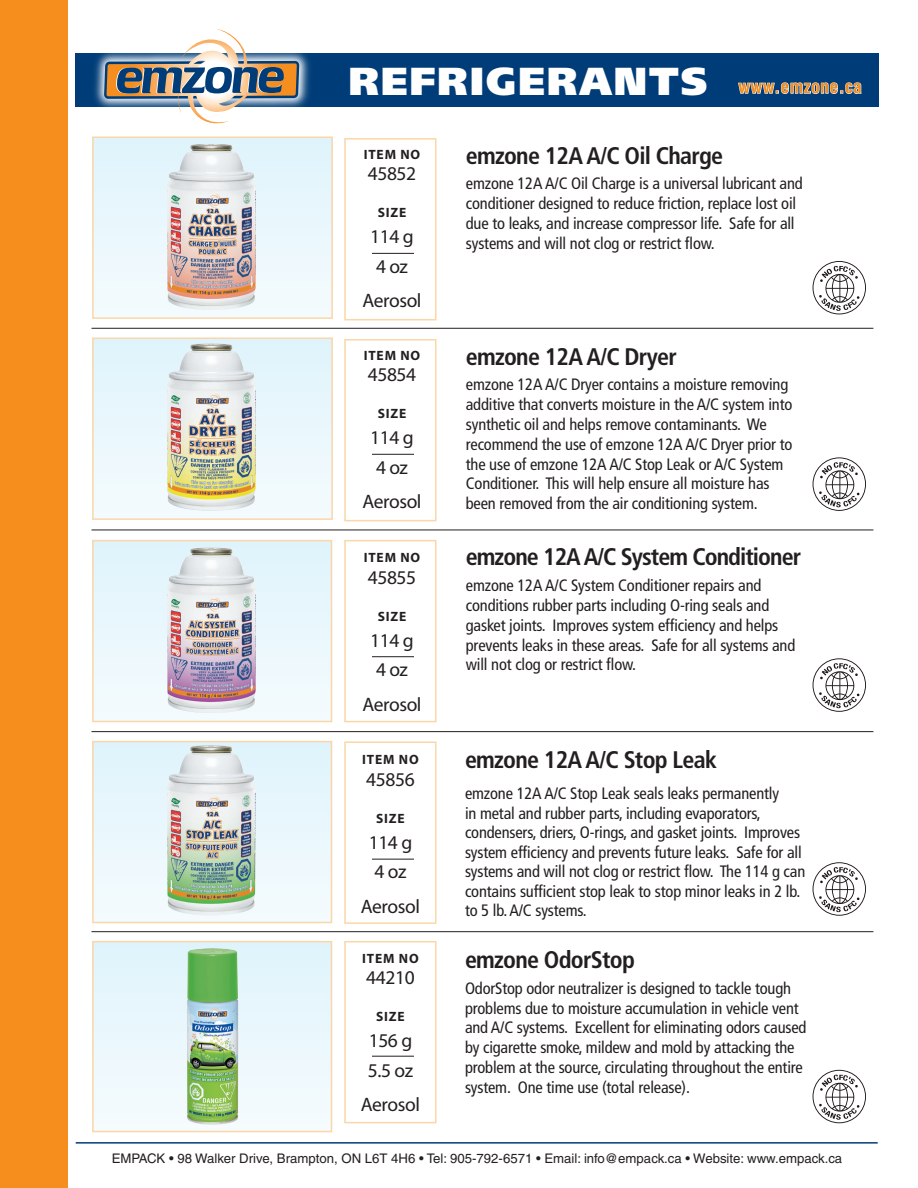
<style>
.page{position:relative;width:918px;height:1188px;background:#fff}
.page>*{position:absolute;margin:0;border:0;box-sizing:border-box;transform-origin:0 0}
.t1{font:700 condensed 24px "Frutiger LT Std";letter-spacing:-.03em;color:#231f20}
.t2{font:19.5px "Myriad";letter-spacing:-.02em;color:#231f20}
.t3{font:700 condensed 17.7px "Helvetica";letter-spacing:.02em;color:#f68e1e}
.t4{font:condensed 16.5px/19.8px "Frutiger LT Std";letter-spacing:-.01em;color:#231f20}
.t5{font:700 13.5px "Myriad";letter-spacing:.06em;color:#231f20}
.t6{font:13.2px "Helvetica";color:#231f20}
.s1{font-family:"Frutiger LT Std";font-weight:900;font-stretch:normal;font-size:39px;color:#fff}
</style>
<div class="page">
<div style="left:93px;top:137px;width:239px;height:181px;background:#eaf7fd"></div>
<div style="left:92px;top:136px;width:241px;height:183px;border:2px solid #fbd7a7"></div>
<div style="left:93px;top:338px;width:239px;height:181px;background:#eaf7fd"></div>
<div style="left:92px;top:338px;width:241px;height:182px;border:2px solid #fbd7a7"></div>
<div style="left:93px;top:541px;width:239px;height:180px;background:#eaf7fd"></div>
<div style="left:92px;top:540px;width:240px;height:182px;border:2px solid #fbd7a7"></div>
<div style="left:93px;top:742px;width:239px;height:180px;background:#eaf7fd"></div>
<div style="left:92px;top:741px;width:240px;height:182px;border:2px solid #fbd7a7"></div>
<div style="left:93px;top:942px;width:239px;height:190px;background:#eaf7fd"></div>
<div style="left:92px;top:941px;width:240px;height:191px;border:2px solid #fbd7a7"></div>
<div style="left:76px;top:53px;width:803px;height:54px;background:#003d78"></div>
<svg style="left:738px;top:82px;width:124px;height:12px"></svg>
<div style="left:0;top:0;width:68px;height:1188px;background:#f68e1e"></div>
<img style="left:92px;top:53px;width:228px;height:99px">
<svg style="left:103px;top:29px;width:197px;height:96px"></svg>
<hr style="left:76px;top:1142px;width:802px;height:2px;background:#003d78">
<img style="left:167px;top:745px;width:89px;height:170px">
<img style="left:167px;top:547px;width:89px;height:166px">
<img style="left:167px;top:344px;width:89px;height:167px">
<img style="left:167px;top:144px;width:89px;height:166px">
<hr style="left:92px;top:328px;width:781px;height:1px;background:#231f20">
<hr style="left:92px;top:530px;width:781px;height:1px;background:#231f20">
<hr style="left:92px;top:731px;width:781px;height:1px;background:#231f20">
<hr style="left:92px;top:931px;width:781px;height:1px;background:#231f20">
<div style="left:344px;top:540px;width:92px;height:182px;border:2px solid #fbd7a7"></div>
<div style="left:344px;top:741px;width:92px;height:183px;border:2px solid #fbd7a7"></div>
<div style="left:344px;top:339px;width:92px;height:182px;border:2px solid #fbd7a7"></div>
<div style="left:344px;top:138px;width:92px;height:182px;border:2px solid #fbd7a7"></div>
<svg style="left:813px;top:658px;width:53px;height:54px"></svg>
<svg style="left:813px;top:457px;width:53px;height:54px"></svg>
<svg style="left:813px;top:261px;width:53px;height:53px"></svg>
<hr style="left:372px;top:656px;width:42px;height:1px;background:#231f20">
<hr style="left:372px;top:859px;width:42px;height:1px;background:#231f20">
<hr style="left:372px;top:1056px;width:42px;height:1px;background:#231f20">
<hr style="left:372px;top:454px;width:42px;height:1px;background:#231f20">
<hr style="left:372px;top:253px;width:42px;height:1px;background:#231f20">
<div style="left:344px;top:941px;width:92px;height:182px;border:2px solid #fbd7a7"></div>
<svg style="left:813px;top:862px;width:53px;height:54px"></svg>
<svg style="left:813px;top:1070px;width:53px;height:53px"></svg>
<img style="left:187px;top:948px;width:51px;height:177px">
<p class="t3" style="left:349px;top:76px;width:515px"><span class="s1">REFRIGERANTS</span> www.emzone.ca</p>
<p class="t5" style="left:364px;top:147px;width:58px">ITEM NO</p>
<p class="t2" style="left:368px;top:164px;width:50px">45852</p>
<p class="t5" style="left:378px;top:206px;width:30px">SIZE</p>
<p class="t2" style="left:370px;top:227px;width:45px">114 g</p>
<p class="t2" style="left:376px;top:256px;width:33px">4 oz</p>
<p class="t2" style="left:362px;top:291px;width:61px">Aerosol</p>
<p class="t5" style="left:364px;top:348px;width:58px">ITEM NO</p>
<p class="t2" style="left:368px;top:365px;width:50px">45854</p>
<p class="t5" style="left:378px;top:407px;width:30px">SIZE</p>
<p class="t2" style="left:370px;top:428px;width:45px">114 g</p>
<p class="t2" style="left:376px;top:457px;width:33px">4 oz</p>
<p class="t2" style="left:362px;top:492px;width:61px">Aerosol</p>
<p class="t5" style="left:364px;top:551px;width:58px">ITEM NO</p>
<p class="t2" style="left:368px;top:568px;width:50px">45855</p>
<p class="t5" style="left:378px;top:609px;width:30px">SIZE</p>
<p class="t2" style="left:370px;top:631px;width:45px">114 g</p>
<p class="t2" style="left:376px;top:660px;width:33px">4 oz</p>
<p class="t2" style="left:362px;top:694px;width:61px">Aerosol</p>
<p class="t5" style="left:362px;top:753px;width:58px">ITEM NO</p>
<p class="t2" style="left:366px;top:770px;width:50px">45856</p>
<p class="t5" style="left:376px;top:811px;width:30px">SIZE</p>
<p class="t2" style="left:369px;top:833px;width:45px">114 g</p>
<p class="t2" style="left:375px;top:862px;width:33px">4 oz</p>
<p class="t2" style="left:361px;top:896px;width:61px">Aerosol</p>
<p class="t5" style="left:362px;top:951px;width:58px">ITEM NO</p>
<p class="t2" style="left:366px;top:968px;width:50px">44210</p>
<p class="t5" style="left:376px;top:1010px;width:30px">SIZE</p>
<p class="t2" style="left:369px;top:1031px;width:45px">156 g</p>
<p class="t2" style="left:368px;top:1060px;width:47px">5.5 oz</p>
<p class="t2" style="left:361px;top:1095px;width:61px">Aerosol</p>
<p class="t1" style="left:466px;top:141px;width:259px">emzone 12A A/C Oil Charge</p>
<p class="t4" style="left:466px;top:174px;width:338px">emzone 12A A/C Oil Charge is a universal lubricant and conditioner designed to reduce friction, replace lost oil due to leaks, and increase compressor life. Safe for all systems and will not clog or restrict flow.</p>
<p class="t1" style="left:466px;top:342px;width:212px">emzone 12A A/C Dryer</p>
<p class="t4" style="left:466px;top:375px;width:328px">emzone 12A A/C Dryer contains a moisture removing additive that converts moisture in the A/C system into synthetic oil and helps remove contaminants. We recommend the use of emzone 12A A/C Dryer prior to the use of emzone 12A A/C Stop Leak or A/C System Conditioner. This will help ensure all moisture has been removed from the air conditioning system.</p>
<p class="t1" style="left:466px;top:543px;width:337px">emzone 12A A/C System Conditioner</p>
<p class="t4" style="left:466px;top:576px;width:331px">emzone 12A A/C System Conditioner repairs and conditions rubber parts including O-ring seals and gasket joints. Improves system efficiency and helps prevents leaks in these areas. Safe for all systems and will not clog or restrict flow.</p>
<p class="t1" style="left:465px;top:745px;width:254px">emzone 12A A/C Stop Leak</p>
<p class="t4" style="left:465px;top:784px;width:342px">emzone 12A A/C Stop Leak seals leaks permanently<br>in metal and rubber parts, including evaporators, condensers, driers, O-rings, and gasket joints. Improves system efficiency and prevents future leaks. Safe for all systems and will not clog or restrict flow. The 114 g can contains sufficient stop leak to stop minor leaks in 2 lb. to 5 lb. A/C systems.</p>
<p class="t1" style="left:465px;top:945px;width:171px">emzone OdorStop</p>
<p class="t4" style="left:465px;top:978px;width:343px">OdorStop odor neutralizer is designed to tackle tough problems due to moisture accumulation in vehicle vent and A/C systems. Excellent for eliminating odors caused by cigarette smoke, mildew and mold by attacking the problem at the source, circulating throughout the entire system. One time use (total release).</p>
<p class="t6" style="left:112px;top:1150px;width:732px">EMPACK • 98 Walker Drive, Brampton, ON L6T 4H6 • Tel: 905-792-6571 • Email: info@empack.ca • Website: www.empack.ca</p>
</div>
